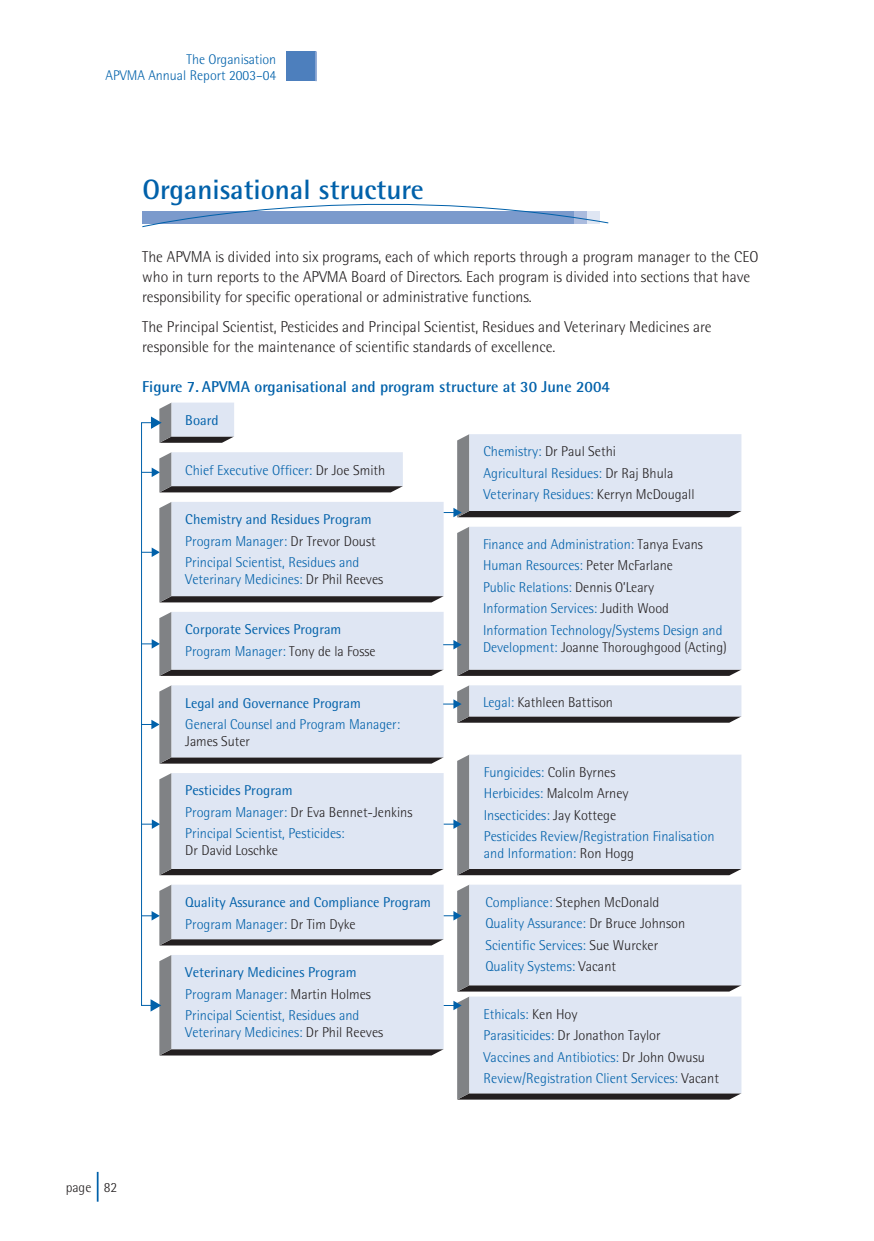
<style>
.page{position:relative;width:874px;height:1241px;background:#fff}
.page>*{position:absolute;margin:0;border:0;box-sizing:border-box;transform-origin:0 0}
.t1{font:700 28px "Rotis Semi Sans";color:#0161aa}
.t2{font:300 15.75px/20.1px "Rotis Semi Sans";color:#231f20}
.t3{font:700 15.75px "Rotis Semi Sans";color:#0161aa}
.t4{font:300 14.35px/21.5px "Rotis Semi Sans";color:#0161aa}
.t5{font:14.35px/21.5px "Rotis Semi Sans";color:#0161aa}
.t6{font:300 14.35px "Rotis Semi Sans";color:#231f20}
.t7{font:300 14px/15.8px "Rotis Semi Sans";color:#0161aa;text-align:right}
.t8{font:300 14px "Rotis Semi Sans";color:#231f20}
.s1{color:#231f20}
.s2{font-weight:400}
.s3{font-weight:300}
.s4{font-weight:300;color:#231f20}
.s5{color:#0161aa}
</style>
<div class="page">
<hr style="left:97px;top:1171px;width:1px;height:30px;background:#0161aa">
<div style="left:286px;top:51px;width:30px;height:30px;background:#4d7fbd"></div>
<svg style="left:142px;top:203px;width:467px;height:24px"></svg>
<hr style="left:315px;top:51px;width:2px;height:30px;background:#93acd6">
<svg style="left:141px;top:402px;width:600px;height:273px"></svg>
<svg style="left:141px;top:685px;width:600px;height:190px;background:#d4dae4"></svg>
<svg style="left:141px;top:884px;width:600px;height:215px"></svg>
<p class="t7" style="left:105px;top:51px;width:172px">The Organisation<br>APVMA Annual Report 2003–04</p>
<h1 class="t1" style="left:142px;top:172px;width:283px">Organisational structure</h1>
<p class="t2" style="left:142px;top:246px;width:617px">The APVMA is divided into six programs, each of which reports through a program manager to the CEO who in turn reports to the APVMA Board of Directors. Each program is divided into sections that have responsibility for specific operational or administrative functions.</p>
<p class="t2" style="left:142px;top:317px;width:570px">The Principal Scientist, Pesticides and Principal Scientist, Residues and Veterinary Medicines are responsible for the maintenance of scientific standards of excellence.</p>
<p class="t3" style="left:142px;top:377px;width:469px">Figure 7. APVMA organisational and program structure at 30 June 2004</p>
<p class="t8" style="left:66px;top:1179px;width:53px">page 82</p>
<p class="t5" style="left:185px;top:409px;width:35px">Board</p>
<p class="t4" style="left:185px;top:459px;width:201px">Chief Executive Officer: <span class="s1">Dr Joe Smith</span></p>
<p class="t4" style="left:185px;top:508px;width:192px"><span class="s2">Chemistry and Residues Program<br></span>Program Manager: <span class="s1">Dr Trevor Doust<br></span>Principal Scientist, Residues and</p>
<p class="t4" style="left:185px;top:568px;width:199px">Veterinary Medicines: <span class="s1">Dr Phil Reeves</span></p>
<p class="t5" style="left:185px;top:618px;width:191px">Corporate Services Program<br><span class="s3">Program Manager:</span> <span class="s4">Tony de la Fosse</span></p>
<p class="t5" style="left:185px;top:691px;width:177px">Legal and Governance Program</p>
<p class="t4" style="left:185px;top:713px;width:216px">General Counsel and Program Manager:</p>
<p class="t6" style="left:185px;top:732px;width:66px">James Suter</p>
<p class="t4" style="left:185px;top:779px;width:228px"><span class="s2">Pesticides Program<br></span>Program Manager: <span class="s1">Dr Eva Bennet-Jenkins<br></span>Principal Scientist, Pesticides:</p>
<p class="t6" style="left:185px;top:842px;width:94px">Dr David Loschke</p>
<p class="t5" style="left:185px;top:891px;width:247px">Quality Assurance and Compliance Program<br><span class="s3">Program Manager:</span> <span class="s4">Dr Tim Dyke</span></p>
<p class="t4" style="left:185px;top:961px;width:187px"><span class="s2">Veterinary Medicines Program<br></span>Program Manager: <span class="s1">Martin Holmes<br></span>Principal Scientist, Residues and</p>
<p class="t4" style="left:185px;top:1021px;width:199px">Veterinary Medicines: <span class="s1">Dr Phil Reeves</span></p>
<p class="t4" style="left:483px;top:440px;width:212px">Chemistry: <span class="s1">Dr Paul Sethi<br></span>Agricultural Residues: <span class="s1">Dr Raj Bhula<br></span>Veterinary Residues: <span class="s1">Kerryn McDougall</span></p>
<p class="t4" style="left:482px;top:533px;width:241px">Finance and Administration: <span class="s1">Tanya Evans </span>Human Resources: <span class="s1">Peter McFarlane<br></span>Public Relations: <span class="s1">Dennis O’Leary<br></span>Information Services: <span class="s1">Judith Wood </span>Information Technology/Systems Design and</p>
<p class="t6" style="left:482px;top:638px;width:245px"><span class="s5">Development:</span> Joanne Thoroughgood (Acting)</p>
<p class="t6" style="left:482px;top:693px;width:131px"><span class="s5">Legal:</span> Kathleen Battison</p>
<p class="t4" style="left:483px;top:761px;width:232px">Fungicides: <span class="s1">Colin Byrnes<br></span>Herbicides: <span class="s1">Malcolm Arney<br></span>Insecticides: <span class="s1">Jay Kottege<br></span>Pesticides Review/Registration Finalisation</p>
<p class="t4" style="left:483px;top:842px;width:152px">and Information: <span class="s1">Ron Hogg</span></p>
<p class="t4" style="left:485px;top:891px;width:201px">Compliance: <span class="s1">Stephen McDonald<br></span>Quality Assurance: <span class="s1">Dr Bruce Johnson<br></span>Scientific Services: <span class="s1">Sue Wurcker<br></span>Quality Systems: <span class="s1">Vacant</span></p>
<p class="t4" style="left:483px;top:1002px;width:237px">Ethicals: <span class="s1">Ken Hoy<br></span>Parasiticides: <span class="s1">Dr Jonathon Taylor<br></span>Vaccines and Antibiotics: <span class="s1">Dr John Owusu </span>Review/Registration Client Services: <span class="s1">Vacant</span></p>
</div>
